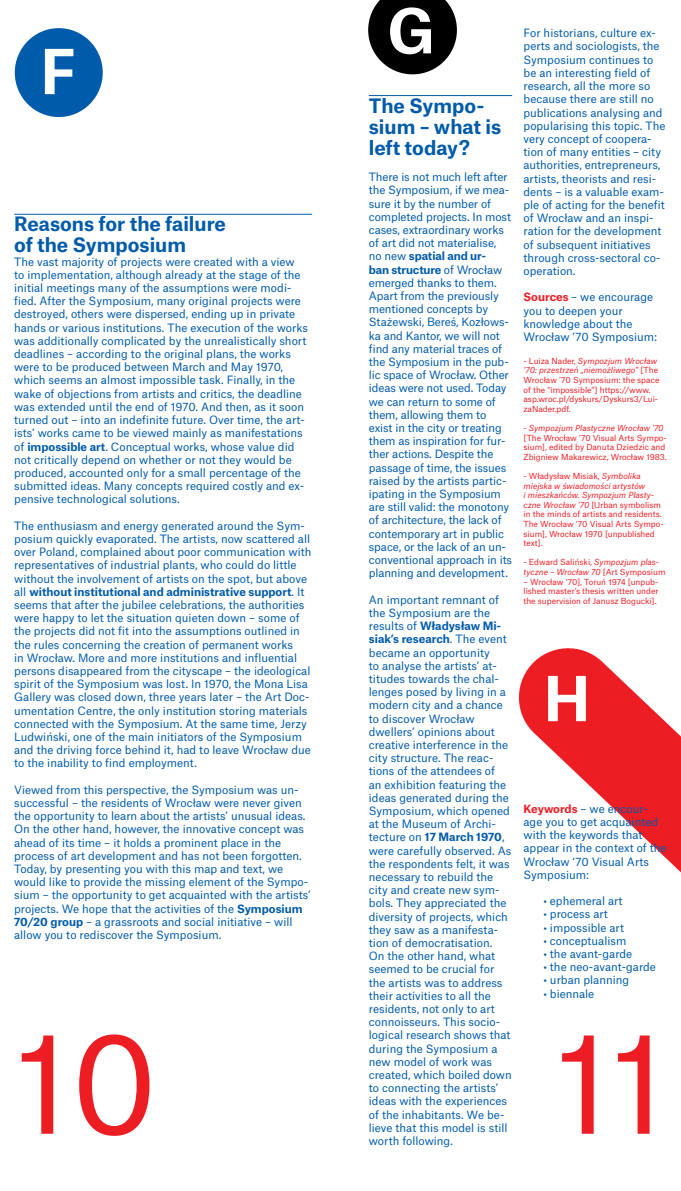
<style>
.page{position:relative;width:681px;height:1191px;background:#fff}
.page>*{position:absolute;margin:0;border:0;box-sizing:border-box;transform-origin:0 0}
.t1{font:132px "Atlas Grotesk";color:#ed1d24}
.t2{font:700 59.2px "Atlas Grotesk";color:#fff}
.t3{font:700 19px/21px "Atlas Grotesk";color:#005baa}
.t4{font:11px/13.2px "Atlas Grotesk";color:#005baa}
.t5{font:8px/9.6px "Atlas Grotesk";color:#ed1d24}
.t6{font:italic 8px/9.6px "Atlas Grotesk";color:#ed1d24}
.s1{font-weight:700;color:#ed1d24}
.s2{font-style:italic}
.s3{font-style:normal}
.s4{font-weight:700}
</style>
<div class="page">
<div style="left:15px;top:28px;width:88px;height:89px;background:#005baa;border-radius:50%"></div>
<svg style="left:368px;top:0;width:88px;height:74px;background:#262626"></svg>
<svg style="left:519px;top:648px;width:161px;height:224px;fill:#ed1d24"></svg>
<hr style="left:14px;top:214px;width:298px;height:1px;background:#005baa">
<hr style="left:369px;top:95px;width:143px;height:1px;background:#005baa">
<h2 class="t2" style="left:387px;top:-18px;width:49px">G</h2>
<p class="t4" style="left:523px;top:25px;width:143px">For historians, culture ex&shy;perts and sociologists, the<br>Symposium continues to be an interesting field of research, all the more so because there are still no publications analysing and popularising this topic. The very concept of coopera&shy;tion of many entities – city authorities, entrepreneurs, artists, theorists and resi&shy;dents – is a valuable exam&shy;ple of acting for the benefit of Wrocław and an inspi&shy;ration for the development of subsequent initiatives through cross-sectoral co&shy;operation.</p>
<p class="t4" style="left:523px;top:289px;width:135px"><span class="s1">Sources</span> – we encourage you to deepen your knowledge about the<br>Wrocław ’70 Symposium:</p>
<p class="t5" style="left:523px;top:355px;width:137px">- Luiza Nader, <span class="s2">Sympozjum Wrocław ’70: przestrzeń „niemożliwego”</span> [The<br>Wrocław ’70 Symposium: the space of the “impossible”] https://www. asp.wroc.pl/dyskurs/Dyskurs3/Lui&shy;zaNader.pdf.</p>
<p class="t5" style="left:523px;top:422px;width:145px">- <span class="s2">Sympozjum Plastyczne Wrocław ’70 </span>[The Wrocław ’70 Visual Arts Sympo&shy;sium], edited by Danuta Dziedzic and Zbigniew Makarewicz, Wrocław 1983.</p>
<p class="t5" style="left:523px;top:470px;width:142px">- Władysław Misiak, <span class="s2">Symbolika miejska w świadomości artystów<br>i mieszkańców. Sympozjum Plasty&shy;czne Wrocław ’70</span> [Urban symbolism in the minds of artists and residents.<br>The Wrocław ‘70 Visual Arts Sympo&shy;sium], Wrocław 1970 [unpublished text].</p>
<p class="t6" style="left:523px;top:557px;width:143px"><span class="s3">- Edward Saliński,</span> Sympozjum plas&shy;tyczne – Wrocław 70 <span class="s3">[Art Symposium</span></p>
<p class="t5" style="left:523px;top:576px;width:136px;text-align:justify">– Wrocław ‘70], Toruń 1974 [unpub&shy;lished master’s thesis written under the supervision of Janusz Bogucki].</p>
<h2 class="t2" style="left:40px;top:23px;width:37px">F</h2>
<h3 class="t3" style="left:369px;top:93px;width:134px">The Sympo&shy;sium – what is left today?</h3>
<p class="t4" style="left:369px;top:169px;width:145px">There is not much left after the Symposium, if we mea&shy;sure it by the number of completed projects. In most cases, extraordinary works of art did not materialise,<br>no new <span class="s4">spatial and ur-<br>ban structure</span> of Wrocław emerged thanks to them.<br>Apart from the previously mentioned concepts by<br>Stażewski, Bereś, Kozłows&shy;ka and Kantor, we will not find any material traces of the Symposium in the pub&shy;lic space of Wrocław. Other ideas were not used. Today we can return to some of them, allowing them to exist in the city or treating them as inspiration for fur&shy;ther actions. Despite the passage of time, the issues raised by the artists partic&shy;ipating in the Symposium are still valid: the monotony of architecture, the lack of contemporary art in public space, or the lack of an un&shy;conventional approach in its planning and development.</p>
<p class="t4" style="left:369px;top:592px;width:144px">An important remnant of the Symposium are the results of <span class="s4">Władysław Mi&shy;siak’s research</span>. The event became an opportunity<br>to analyse the artists’ at&shy;titudes towards the chal&shy;lenges posed by living in a modern city and a chance to discover Wrocław dwellers’ opinions about creative interference in the city structure. The reac&shy;tions of the attendees of<br>an exhibition featuring the ideas generated during the<br>Symposium, which opened at the Museum of Archi&shy;tecture on <span class="s4">17 March 1970</span>, were carefully observed. As the respondents felt, it was necessary to rebuild the city and create new sym&shy;bols. They appreciated the diversity of projects, which they saw as a manifesta&shy;tion of democratisation.<br>On the other hand, what seemed to be crucial for the artists was to address their activities to all the residents, not only to art connoisseurs. This socio&shy;logical research shows that during the Symposium a new model of work was created, which boiled down to connecting the artists’ ideas with the experiences of the inhabitants. We be&shy;lieve that this model is still worth following.</p>
<h3 class="t3" style="left:14px;top:212px;width:213px">Reasons for the failure of the Symposium</h3>
<p class="t4" style="left:14px;top:254px;width:295px">The vast majority of projects were created with a view<br>to implementation, although already at the stage of the initial meetings many of the assumptions were modi&shy;fied. After the Symposium, many original projects were destroyed, others were dispersed, ending up in private hands or various institutions. The execution of the works was additionally complicated by the unrealistically short deadlines – according to the original plans, the works were to be produced between March and May 1970, which seems an almost impossible task. Finally, in the wake of objections from artists and critics, the deadline was extended until the end of 1970. And then, as it soon turned out – into an indefinite future. Over time, the art&shy;ists’ works came to be viewed mainly as manifestations of <span class="s4">impossible art</span>. Conceptual works, whose value did not critically depend on whether or not they would be produced, accounted only for a small percentage of the submitted ideas. Many concepts required costly and ex&shy;pensive technological solutions.</p>
<p class="t4" style="left:14px;top:518px;width:299px">The enthusiasm and energy generated around the Sym&shy;posium quickly evaporated. The artists, now scattered all over Poland, complained about poor communication with representatives of industrial plants, who could do little without the involvement of artists on the spot, but above all <span class="s4">without institutional and administrative support</span>. It seems that after the jubilee celebrations, the authorities were happy to let the situation quieten down – some of the projects did not fit into the assumptions outlined in the rules concerning the creation of permanent works<br>in Wrocław. More and more institutions and influential persons disappeared from the cityscape – the ideological spirit of the Symposium was lost. In 1970, the Mona Lisa Gallery was closed down, three years later – the Art Doc&shy;umentation Centre, the only institution storing materials connected with the Symposium. At the same time, Jerzy Ludwiński, one of the main initiators of the Symposium and the driving force behind it, had to leave Wrocław due to the inability to find employment.</p>
<p class="t4" style="left:14px;top:782px;width:298px">Viewed from this perspective, the Symposium was un&shy;successful – the residents of Wrocław were never given the opportunity to learn about the artists’ unusual ideas.<br>On the other hand, however, the innovative concept was ahead of its time – it holds a prominent place in the process of art development and has not been forgotten.<br>Today, by presenting you with this map and text, we would like to provide the missing element of the Sympo&shy;sium – the opportunity to get acquainted with the artists’ projects. We hope that the activities of the <span class="s4">Symposium 70/20 group</span> – a grassroots and social initiative – will allow you to rediscover the Symposium.</p>
<h2 class="t2" style="left:543px;top:650px;width:48px">H</h2>
<p class="t4" style="left:523px;top:801px;width:144px"><span class="s1">Keywords</span> – we encour&shy;age you to get acquainted with the keywords that appear in the context of the<br>Wrocław ‘70 Visual Arts<br>Symposium:</p>
<p class="t4" style="left:543px;top:893px;width:81px">• ephemeral art</p>
<p class="t4" style="left:543px;top:906px;width:66px">• process art</p>
<p class="t4" style="left:543px;top:919px;width:82px">• impossible art</p>
<p class="t4" style="left:543px;top:933px;width:84px">• conceptualism</p>
<p class="t4" style="left:543px;top:946px;width:90px">• the avant-garde</p>
<p class="t4" style="left:543px;top:959px;width:114px">• the neo-avant-garde</p>
<p class="t4" style="left:543px;top:972px;width:87px">• urban planning</p>
<p class="t4" style="left:543px;top:985px;width:52px">• biennale</p>
<h1 class="t1" style="left:14px;top:977px;width:146px">10</h1>
<h1 class="t1" style="left:554px;top:977px;width:113px">11</h1>
</div>
